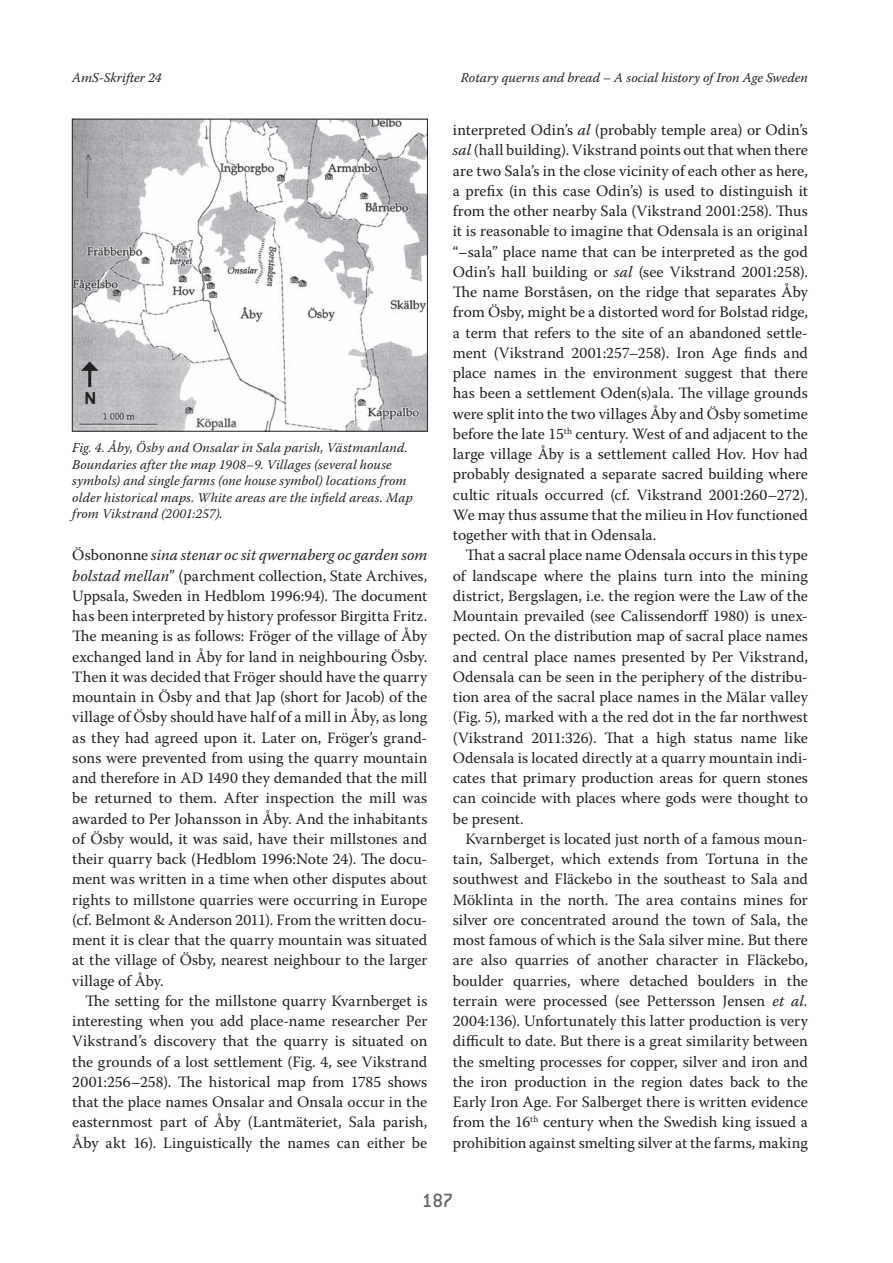
<style>
.page{position:relative;width:893px;height:1263px;background:#fff}
.page>*{position:absolute;margin:0;border:0;box-sizing:border-box;transform-origin:0 0}
.t1{font:500 21px "Conduit ITC";color:#636366}
.t2{font:700 16.5px "Arial";color:#231f20}
.t3{font:15.75px/20.2px "Warnock Pro";letter-spacing:.005em;color:#231f20;text-align:justify}
.t4{font:italic 13.5px/16.5px "Warnock Pro";letter-spacing:.005em;color:#231f20}
.s1{font-style:italic}
</style>
<div class="page">
<img style="left:74px;top:121px;width:352px;height:308px">
<div style="left:72px;top:119px;width:356px;height:312px;border:1px solid #231f20"></div>
<hr style="left:88px;top:368px;width:3px;height:19px;background:#231f20">
<svg style="left:81px;top:361px;width:17px;height:10px"></svg>
<p class="t4" style="left:72px;top:69px;width:91px">AmS-Skrifter 24</p>
<p class="t4" style="left:461px;top:69px;width:348px">Rotary querns and bread – A social history of Iron Age Sweden</p>
<p class="t2" style="left:85px;top:388px;width:13px">N</p>
<p class="t4" style="left:72px;top:439px;width:342px">Fig. 4. Åby, Ösby and Onsalar in Sala parish, Västmanland.<br>Boundaries after the map 1908–9. Villages (several house symbols) and single farms (one house symbol) locations from older historical maps. White areas are the infield areas. Map from Vikstrand (2001:257).</p>
<p class="t3" style="left:72px;top:545px;width:357px">Ösbononne <span class="s1">sina stenar oc sit qwernaberg oc garden som bolstad mellan</span>” (parchment collection, State Archives, Uppsala, Sweden in Hedblom 1996:94). The document has been interpreted by history professor Birgitta Fritz.<br>The meaning is as follows: Fröger of the village of Åby exchanged land in Åby for land in neighbouring Ösby.<br>Then it was decided that Fröger should have the quarry mountain in Ösby and that Jap (short for Jacob) of the village of Ösby should have half of a mill in Åby, as long as they had agreed upon it. Later on, Fröger’s grand&shy;sons were prevented from using the quarry mountain and therefore in AD 1490 they demanded that the mill be returned to them. After inspection the mill was awarded to Per Johansson in Åby. And the inhabitants of Ösby would, it was said, have their millstones and their quarry back (Hedblom 1996:Note 24). The docu&shy;ment was written in a time when other disputes about rights to millstone quarries were occurring in Europe (cf. Belmont &amp; Anderson 2011). From the written docu&shy;ment it is clear that the quarry mountain was situated at the village of Ösby, nearest neighbour to the larger village of Åby.</p>
<p class="t3" style="left:72px;top:990px;width:357px;text-indent:13px">The setting for the millstone quarry Kvarnberget is interesting when you add place-name researcher Per Vikstrand’s discovery that the quarry is situated on the grounds of a lost settlement (Fig. 4, see Vikstrand 2001:256–258). The historical map from 1785 shows that the place names Onsalar and Onsala occur in the easternmost part of Åby (Lantmäteriet, Sala parish, Åby akt 16). Linguistically the names can either be</p>
<p class="t3" style="left:453px;top:119px;width:357px">interpreted Odin’s <span class="s1">al</span> (probably temple area) or Odin’s <span class="s1">sal</span> (hall building). Vikstrand points out that when there are two Sala’s in the close vicinity of each other as here, a prefix (in this case Odin’s) is used to distinguish it from the other nearby Sala (Vikstrand 2001:258). Thus it is reasonable to imagine that Odensala is an original “–sala” place name that can be interpreted as the god Odin’s hall building or <span class="s1">sal</span> (see Vikstrand 2001:258).<br>The name Borståsen, on the ridge that separates Åby from Ösby, might be a distorted word for Bolstad ridge, a term that refers to the site of an abandoned settle&shy;ment (Vikstrand 2001:257–258). Iron Age finds and place names in the environment suggest that there has been a settlement Oden(s)ala. The village grounds were split into the two villages Åby and Ösby sometime before the late 15<sup>th</sup> century. West of and adjacent to the large village Åby is a settlement called Hov. Hov had probably designated a separate sacred building where cultic rituals occurred (cf. Vikstrand 2001:260–272).<br>We may thus assume that the milieu in Hov functioned together with that in Odensala.</p>
<p class="t3" style="left:453px;top:545px;width:357px;text-indent:13px">That a sacral place name Odensala occurs in this type of landscape where the plains turn into the mining district, Bergslagen, i.e. the region were the Law of the Mountain prevailed (see Calissendorff 1980) is unex&shy;pected. On the distribution map of sacral place names and central place names presented by Per Vikstrand, Odensala can be seen in the periphery of the distribu&shy;tion area of the sacral place names in the Mälar valley (Fig. 5), marked with a the red dot in the far northwest (Vikstrand 2011:326). That a high status name like Odensala is located directly at a quarry mountain indi&shy;cates that primary production areas for quern stones can coincide with places where gods were thought to be present.</p>
<p class="t3" style="left:453px;top:828px;width:357px;text-indent:13px">Kvarnberget is located just north of a famous moun&shy;tain, Salberget, which extends from Tortuna in the southwest and Fläckebo in the southeast to Sala and Möklinta in the north. The area contains mines for silver ore concentrated around the town of Sala, the most famous of which is the Sala silver mine. But there are also quarries of another character in Fläckebo, boulder quarries, where detached boulders in the terrain were processed (see Pettersson Jensen <span class="s1">et al.<br></span>2004:136). Unfortunately this latter production is very difficult to date. But there is a great similarity between the smelting processes for copper, silver and iron and the iron production in the region dates back to the Early Iron Age. For Salberget there is written evidence from the 16<sup>th</sup> century when the Swedish king issued a prohibition against smelting silver at the farms, making</p>
<h1 class="t1" style="left:422px;top:1188px;width:33px">187</h1>
</div>
